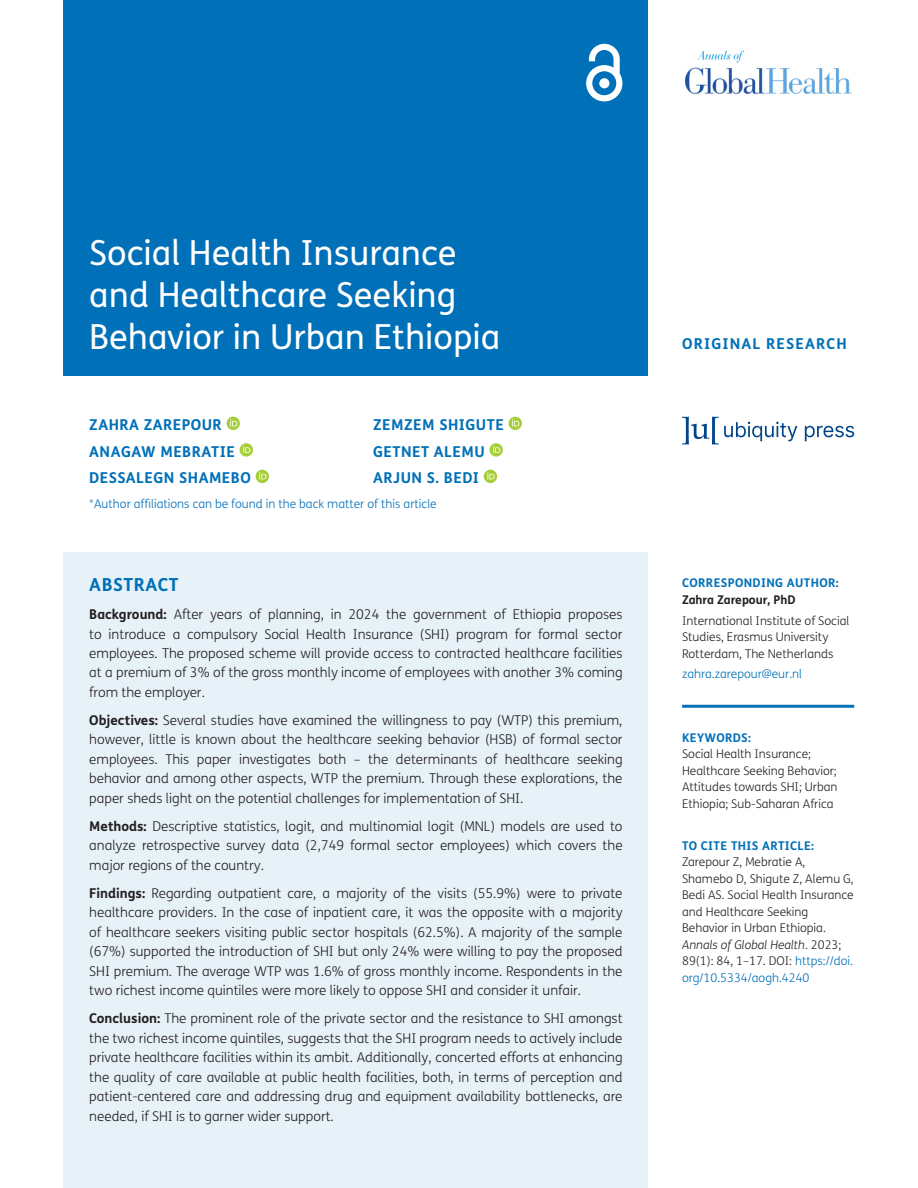
<style>
.page{position:relative;width:918px;height:1188px;background:#fff}
.page>*{position:absolute;margin:0;border:0;box-sizing:border-box;transform-origin:0 0}
.Article_Title{font:34.5px/42px "FS Me";color:#fff}
.t1{font:700 18px "FS Me";letter-spacing:.03em;color:#0070b8}
.Cover_Authors{font:700 15px "FS Me";letter-spacing:.03em;color:#0070b8}
.Cover_Authors-2{font:700 15px "FS Me";letter-spacing:.075em;color:#0070b8}
.Abstract_Copy{font:300 13.5px/19.5px "FS Me";color:#231f20;text-align:justify}
.t2{font:300 12px/16.5px "FS Me";color:#231f20}
.t3{font:300 12px "FS Me";color:#0070b8}
.t4{font:700 12px "FS Me";letter-spacing:.03em;color:#0070b8}
.t5{font:700 12px "FS Me";color:#231f20}
.s1{font-weight:700}
.s2{font-style:italic}
.s3{color:#0070b8}
</style>
<div class="page">
<div style="left:64px;top:0;width:584px;height:376px;background:#0070b8"></div>
<svg style="left:586px;top:44px;width:36px;height:57px"></svg>
<svg style="left:682px;top:417px;width:172px;height:28px"></svg>
<img style="left:685px;top:51px;width:167px;height:43px">
<hr style="left:682px;top:705px;width:172px;height:3px;background:#0070b8">
<div style="left:64px;top:552px;width:584px;height:636px;background:#e6f1f8"></div>
<svg style="left:227px;top:417px;width:13px;height:13px"></svg>
<svg style="left:230px;top:419px;width:7px;height:7px"></svg>
<svg style="left:240px;top:443px;width:13px;height:14px"></svg>
<svg style="left:243px;top:446px;width:7px;height:7px"></svg>
<svg style="left:256px;top:470px;width:13px;height:13px"></svg>
<svg style="left:259px;top:472px;width:7px;height:7px"></svg>
<svg style="left:509px;top:417px;width:13px;height:13px"></svg>
<svg style="left:512px;top:419px;width:7px;height:7px"></svg>
<svg style="left:489px;top:443px;width:14px;height:14px"></svg>
<svg style="left:493px;top:446px;width:7px;height:7px"></svg>
<svg style="left:484px;top:470px;width:13px;height:13px"></svg>
<svg style="left:487px;top:472px;width:8px;height:7px"></svg>
<h1 class="Article_Title" style="left:89px;top:232px;width:413px">Social Health Insurance and Healthcare Seeking<br>Behavior in Urban Ethiopia</h1>
<p class="Cover_Authors" style="left:89px;top:415px;width:134px">ZAHRA ZAREPOUR</p>
<p class="Cover_Authors" style="left:89px;top:442px;width:147px">ANAGAW MEBRATIE</p>
<p class="Cover_Authors" style="left:89px;top:468px;width:163px">DESSALEGN SHAMEBO</p>
<p class="Cover_Authors" style="left:373px;top:415px;width:132px">ZEMZEM SHIGUTE</p>
<p class="Cover_Authors" style="left:373px;top:442px;width:113px">GETNET ALEMU</p>
<p class="Cover_Authors" style="left:373px;top:468px;width:107px">ARJUN S. BEDI</p>
<p class="t3" style="left:89px;top:497px;width:349px">*Author affiliations can be found in the back matter of this article</p>
<h1 class="t1" style="left:89px;top:573px;width:91px">ABSTRACT</h1>
<p class="Abstract_Copy" style="left:89px;top:605px;width:535px"><span class="s1">Background:</span> After years of planning, in 2024 the government of Ethiopia proposes to introduce a compulsory Social Health Insurance (SHI) program for formal sector employees. The proposed scheme will provide access to contracted healthcare facilities at a premium of 3% of the gross monthly income of employees with another 3% coming from the employer.</p>
<p class="Abstract_Copy" style="left:89px;top:711px;width:535px"><span class="s1">Objectives:</span> Several studies have examined the willingness to pay (WTP) this premium, however, little is known about the healthcare seeking behavior (HSB) of formal sector employees. This paper investigates both – the determinants of healthcare seeking behavior and among other aspects, WTP the premium. Through these explorations, the paper sheds light on the potential challenges for implementation of SHI.</p>
<p class="Abstract_Copy" style="left:89px;top:817px;width:535px"><span class="s1">Methods:</span> Descriptive statistics, logit, and multinomial logit (MNL) models are used to analyze retrospective survey data (2,749 formal sector employees) which covers the major regions of the country.</p>
<p class="Abstract_Copy" style="left:89px;top:884px;width:535px"><span class="s1">Findings:</span> Regarding outpatient care, a majority of the visits (55.9%) were to private healthcare providers. In the case of inpatient care, it was the opposite with a majority of healthcare seekers visiting public sector hospitals (62.5%). A majority of the sample (67%) supported the introduction of SHI but only 24% were willing to pay the proposed SHI premium. The average WTP was 1.6% of gross monthly income. Respondents in the two richest income quintiles were more likely to oppose SHI and consider it unfair.</p>
<p class="Abstract_Copy" style="left:89px;top:1009px;width:535px"><span class="s1">Conclusion:</span> The prominent role of the private sector and the resistance to SHI amongst the two richest income quintiles, suggests that the SHI program needs to actively include private healthcare facilities within its ambit. Additionally, concerted efforts at enhancing the quality of care available at public health facilities, both, in terms of perception and patient-centered care and addressing drug and equipment availability bottlenecks, are needed, if SHI is to garner wider support.</p>
<p class="Cover_Authors-2" style="left:682px;top:334px;width:166px">ORIGINAL RESEARCH</p>
<p class="t4" style="left:682px;top:576px;width:158px">CORRESPONDING AUTHOR:</p>
<p class="t5" style="left:682px;top:592px;width:115px">Zahra Zarepour, PhD</p>
<p class="t2" style="left:682px;top:613px;width:169px">International Institute of Social<br>Studies, Erasmus University<br>Rotterdam, The Netherlands</p>
<p class="t3" style="left:682px;top:667px;width:122px">zahra.zarepour@eur.nl</p>
<p class="t4" style="left:682px;top:730px;width:71px">KEYWORDS:</p>
<p class="t2" style="left:682px;top:746px;width:157px">Social Health Insurance;<br>Healthcare Seeking Behavior;<br>Attitudes towards SHI; Urban<br>Ethiopia; Sub-Saharan Africa</p>
<p class="t4" style="left:682px;top:838px;width:133px">TO CITE THIS ARTICLE:</p>
<p class="t2" style="left:682px;top:854px;width:173px">Zarepour Z, Mebratie A,<br>Shamebo D, Shigute Z, Alemu G,<br>Bedi AS. Social Health Insurance and Healthcare Seeking<br>Behavior in Urban Ethiopia.<br><span class="s2">Annals of Global Health</span>. 2023;<br>89(1): 84, 1–17. DOI: <span class="s3">https://doi. org/10.5334/aogh.4240</span></p>
</div>
